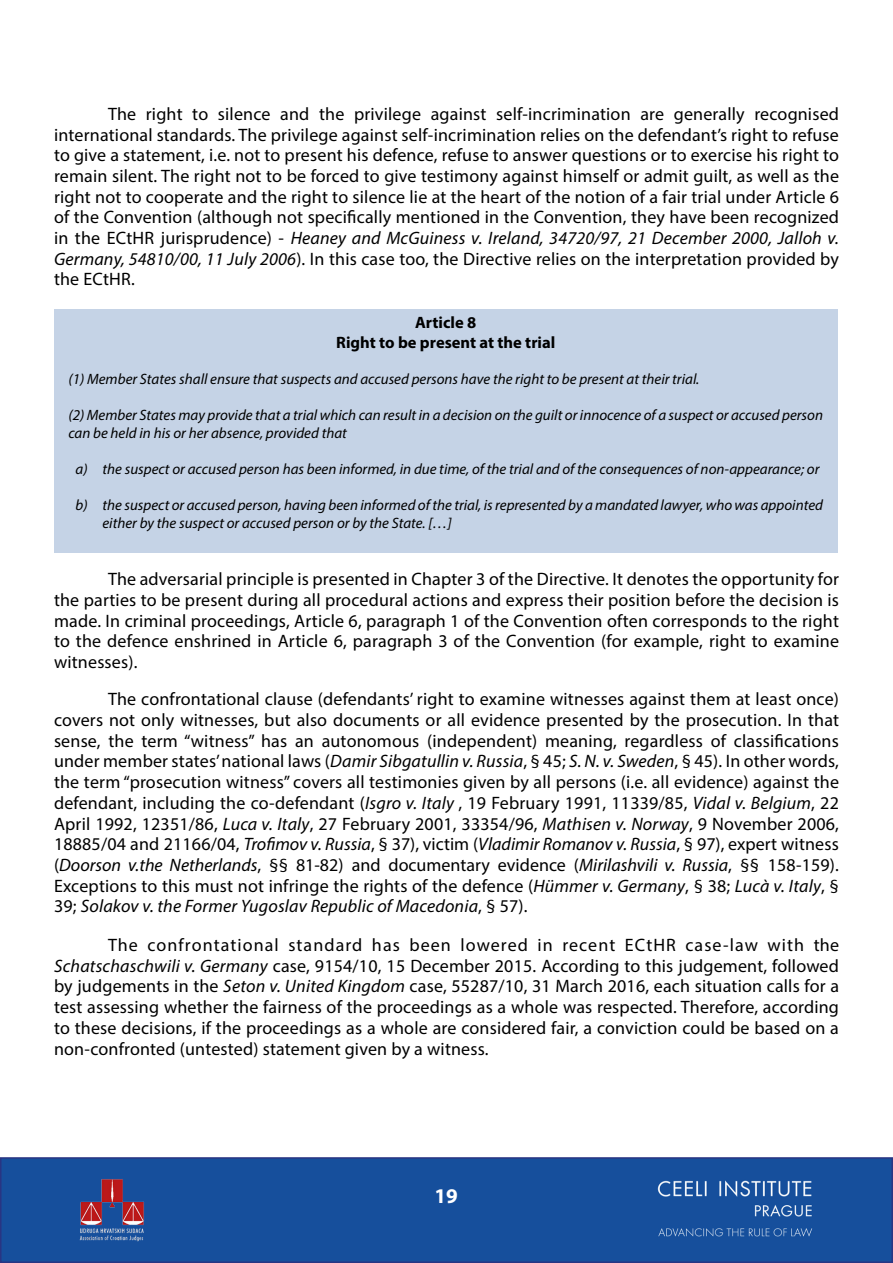
<style>
.page{position:relative;width:893px;height:1263px;background:#fff}
.page>*{position:absolute;margin:0;border:0;box-sizing:border-box;transform-origin:0 0}
.t1{font:700 21px "Myriad Pro";color:#fff}
.t2{font:18px/20.7px "Myriad Pro";letter-spacing:.01em;color:#000;text-align:justify}
.t3{font:700 16.5px/19.8px "Myriad Pro";color:#000;text-align:center}
.t4{font:italic 15px/18px "Myriad Pro";color:#000}
.s1{font-style:italic}
</style>
<div class="page">
<div style="left:54px;top:309px;width:783px;height:244px;background:#c5d3e6"></div>
<div style="left:1px;top:1158px;width:891px;height:104px;background:#164f9c"></div>
<div style="left:0;top:1157px;width:893px;height:106px;border:2px solid #283583"></div>
<img style="left:657px;top:1180px;width:156px;height:57px">
<img style="left:79px;top:1179px;width:65px;height:63px">
<p class="t2" style="left:54px;top:103px;width:787px;text-indent:54px">The right to silence and the privilege against self-incrimination are generally recognised international standards. The privilege against self-incrimination relies on the defendant’s right to refuse to give a statement, i.e. not to present his defence, refuse to answer questions or to exercise his right to remain silent. The right not to be forced to give testimony against himself or admit guilt, as well as the right not to cooperate and the right to silence lie at the heart of the notion of a fair trial under Article 6 of the Convention (although not specifically mentioned in the Convention, they have been recognized in the ECtHR jurisprudence) - <span class="s1">Heaney and McGuiness v. Ireland, 34720/97, 21 December 2000, Jalloh v.<br>Germany, 54810/00, 11 July 2006</span>). In this case too, the Directive relies on the interpretation provided by the ECtHR.</p>
<p class="t3" style="left:336px;top:312px;width:221px">Article 8<br>Right to be present at the trial</p>
<p class="t4" style="left:69px;top:369px;width:632px">(1) Member States shall ensure that suspects and accused persons have the right to be present at their trial.</p>
<p class="t4" style="left:69px;top:405px;width:756px">(2) Member States may provide that a trial which can result in a decision on the guilt or innocence of a suspect or accused person can be held in his or her absence, provided that</p>
<p class="t4" style="left:76px;top:459px;width:745px">a) the suspect or accused person has been informed, in due time, of the trial and of the consequences of non-appearance; or</p>
<p class="t4" style="left:103px;top:495px;width:722px;text-indent:-27px">b) the suspect or accused person, having been informed of the trial, is represented by a mandated lawyer, who was appointed either by the suspect or accused person or by the State. […]</p>
<p class="t2" style="left:54px;top:569px;width:787px;text-indent:54px">The adversarial principle is presented in Chapter 3 of the Directive. It denotes the opportunity for the parties to be present during all procedural actions and express their position before the decision is made. In criminal proceedings, Article 6, paragraph 1 of the Convention often corresponds to the right to the defence enshrined in Article 6, paragraph 3 of the Convention (for example, right to examine witnesses).</p>
<p class="t2" style="left:54px;top:689px;width:786px;text-indent:54px">The confrontational clause (defendants’ right to examine witnesses against them at least once) covers not only witnesses, but also documents or all evidence presented by the prosecution. In that sense, the term “witness” has an autonomous (independent) meaning, regardless of classifications under member states’ national laws (<span class="s1">Damir Sibgatullin v. Russia</span>, § 45; <span class="s1">S. N. v. Sweden</span>, § 45). In other words, the term “prosecution witness” covers all testimonies given by all persons (i.e. all evidence) against the defendant, including the co-defendant (<span class="s1">Isgro v. Italy</span> , 19 February 1991, 11339/85, <span class="s1">Vidal v. Belgium</span>, 22<br>April 1992, 12351/86, <span class="s1">Luca v. Italy</span>, 27 February 2001, 33354/96, <span class="s1">Mathisen v. Norway</span>, 9 November 2006, 18885/04 and 21166/04, <span class="s1">Trofimov v. Russia</span>, § 37), victim (<span class="s1">Vladimir Romanov v. Russia</span>, § 97), expert witness (<span class="s1">Doorson v.the Netherlands</span>, §§ 81-82) and documentary evidence (<span class="s1">Mirilashvili v. Russia</span>, §§ 158-159).<br>Exceptions to this must not infringe the rights of the defence (<span class="s1">Hümmer v. Germany</span>, § 38; <span class="s1">Lucà v. Italy</span>, § 39; <span class="s1">Solakov v. the Former Yugoslav Republic of Macedonia</span>, § 57).</p>
<p class="t2" style="left:54px;top:934px;width:786px;text-indent:54px">The confrontational standard has been lowered in recent ECtHR case-law with the <span class="s1">Schatschaschwili v. Germany</span> case, 9154/10, 15 December 2015. According to this judgement, followed by judgements in the <span class="s1">Seton v. United Kingdom</span> case, 55287/10, 31 March 2016, each situation calls for a test assessing whether the fairness of the proceedings as a whole was respected. Therefore, according to these decisions, if the proceedings as a whole are considered fair, a conviction could be based on a non-confronted (untested) statement given by a witness.</p>
<p class="t1" style="left:434px;top:1183px;width:25px">19</p>
</div>
